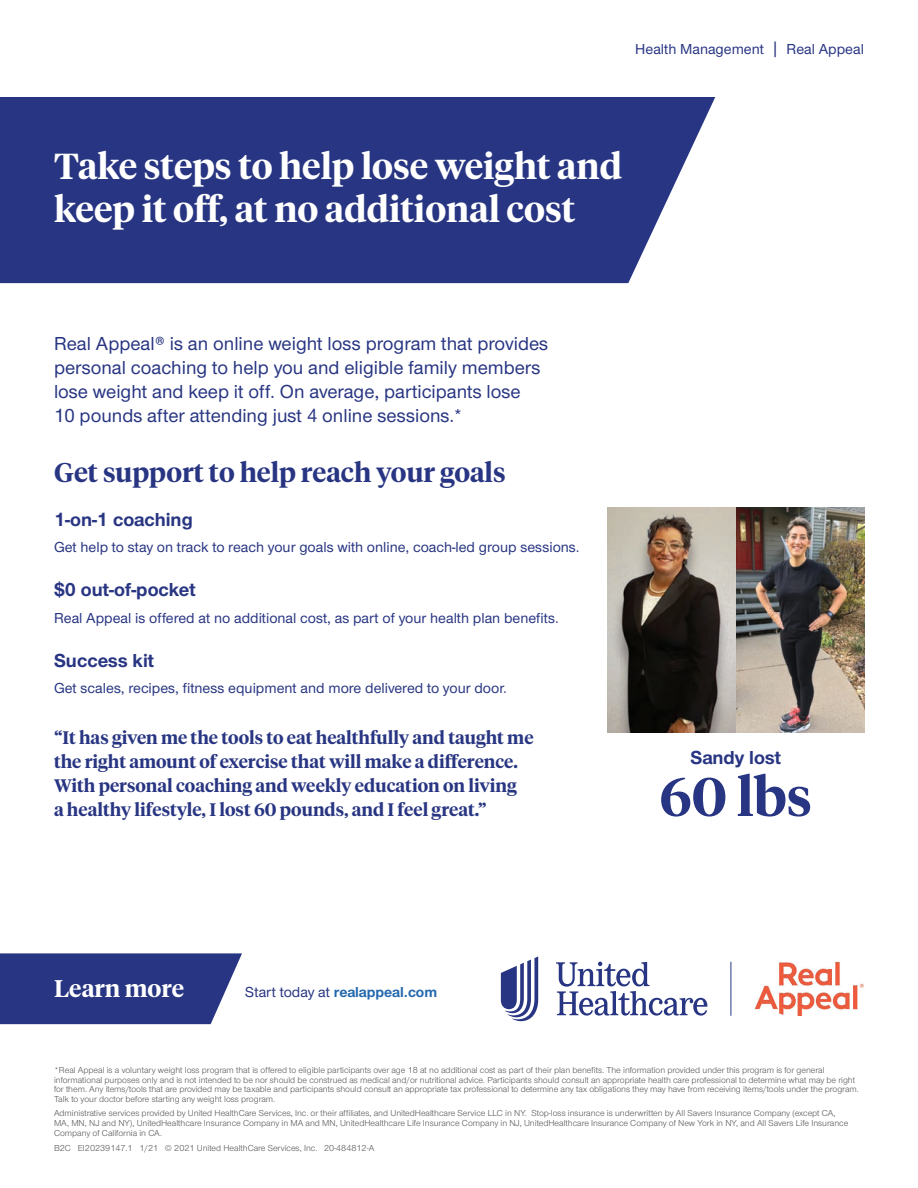
<style>
.page{position:relative;width:918px;height:1188px;background:#fff}
.page>*{position:absolute;margin:0;border:0;box-sizing:border-box;transform-origin:0 0}
.t1{font:600 54px "UHC Serif Headline";color:#283582}
.t2{font:600 36px/43.2px "UHC Serif Headline";color:#fff}
.t3{font:600 27px "UHC Serif Headline";color:#283582}
.t4{font:600 24px "UHC Serif Headline";color:#fff}
.t5{font:500 19.5px/24px "UHC Sans";color:#283582}
.t6{font:700 19.5px "UHC Sans";color:#283582}
.t7{font:600 18px/24px "UHC Serif Headline";color:#283582}
.t8{font:500 15px "UHC Sans";color:#283582}
.t9{font:700 15px "UHC Sans";color:#2468ae}
.t10{font:9px/9.8px "UHC Sans";color:#57585a}
.s1{font-size:18.75px}
.s2{font-weight:500;color:#283582}
</style>
<div class="page">
<hr style="left:731px;top:962px;width:1px;height:54px;background:#283582">
<div style="left:0;top:97px;width:715px;height:186px;background:#283582"></div>
<img style="left:608px;top:507px;width:256px;height:226px">
<svg style="left:0;top:953px;width:242px;height:71px;background:#36428a"></svg>
<svg style="left:501px;top:956px;width:37px;height:65px"></svg>
<svg style="left:556px;top:962px;width:151px;height:54px"></svg>
<img style="left:755px;top:962px;width:109px;height:54px">
<h3 class="t8" style="left:635px;top:43px;width:230px">Health Management <span class="s1">|</span> Real Appeal</h3>
<h2 class="t2" style="left:54px;top:148px;width:570px">Take steps to help lose weight and keep it off, at no additional cost</h2>
<h3 class="t5" style="left:54px;top:333px;width:496px">Real Appeal® is an online weight loss program that provides personal coaching to help you and eligible family members lose weight and keep it off. On average, participants lose<br>10 pounds after attending just 4 online sessions.*</h3>
<h3 class="t3" style="left:54px;top:461px;width:453px">Get support to help reach your goals</h3>
<h3 class="t6" style="left:54px;top:512px;width:140px">1-on-1 coaching</h3>
<h3 class="t8" style="left:54px;top:541px;width:527px">Get help to stay on track to reach your goals with online, coach-led group sessions.</h3>
<h3 class="t6" style="left:54px;top:582px;width:143px">$0 out-of-pocket</h3>
<h3 class="t8" style="left:54px;top:612px;width:506px">Real Appeal is offered at no additional cost, as part of your health plan benefits.</h3>
<h3 class="t6" style="left:54px;top:653px;width:102px">Success kit</h3>
<h3 class="t8" style="left:54px;top:682px;width:455px">Get scales, recipes, fitness equipment and more delivered to your door.</h3>
<h3 class="t7" style="left:54px;top:727px;width:481px">“It has given me the tools to eat healthfully and taught me the right amount of exercise that will make a difference.<br>With personal coaching and weekly education on living<br>a healthy lifestyle, I lost 60 pounds, and I feel great.”</h3>
<h3 class="t6" style="left:690px;top:749px;width:92px">Sandy lost</h3>
<h1 class="t1" style="left:660px;top:774px;width:154px">60 lbs</h1>
<h3 class="t4" style="left:54px;top:978px;width:132px">Learn more</h3>
<h3 class="t9" style="left:245px;top:986px;width:193px"><span class="s2">Start today at</span> realappeal.com</h3>
<p class="t10" style="left:54px;top:1066px;width:806px">*Real Appeal is a voluntary weight loss program that is offered to eligible participants over age 18 at no additional cost as part of their plan benefits. The information provided under this program is for general informational purposes only and is not intended to be nor should be construed as medical and/or nutritional advice. Participants should consult an appropriate health care professional to determine what may be right for them. Any items/tools that are provided may be taxable and participants should consult an appropriate tax professional to determine any tax obligations they may have from receiving items/tools under the program.<br>Talk to your doctor before starting any weight loss program.</p>
<p class="t10" style="left:54px;top:1109px;width:796px">Administrative services provided by United HealthCare Services, Inc. or their affiliates, and UnitedHealthcare Service LLC in NY. Stop-loss insurance is underwritten by All Savers Insurance Company (except CA,<br>MA, MN, NJ and NY), UnitedHealthcare Insurance Company in MA and MN, UnitedHealthcare Life Insurance Company in NJ, UnitedHealthcare Insurance Company of New York in NY, and All Savers Life Insurance<br>Company of California in CA.</p>
<p class="t10" style="left:54px;top:1144px;width:322px">B2C EI20239147.1 1/21 © 2021 United HealthCare Services, Inc. 20-484812-A</p>
</div>
